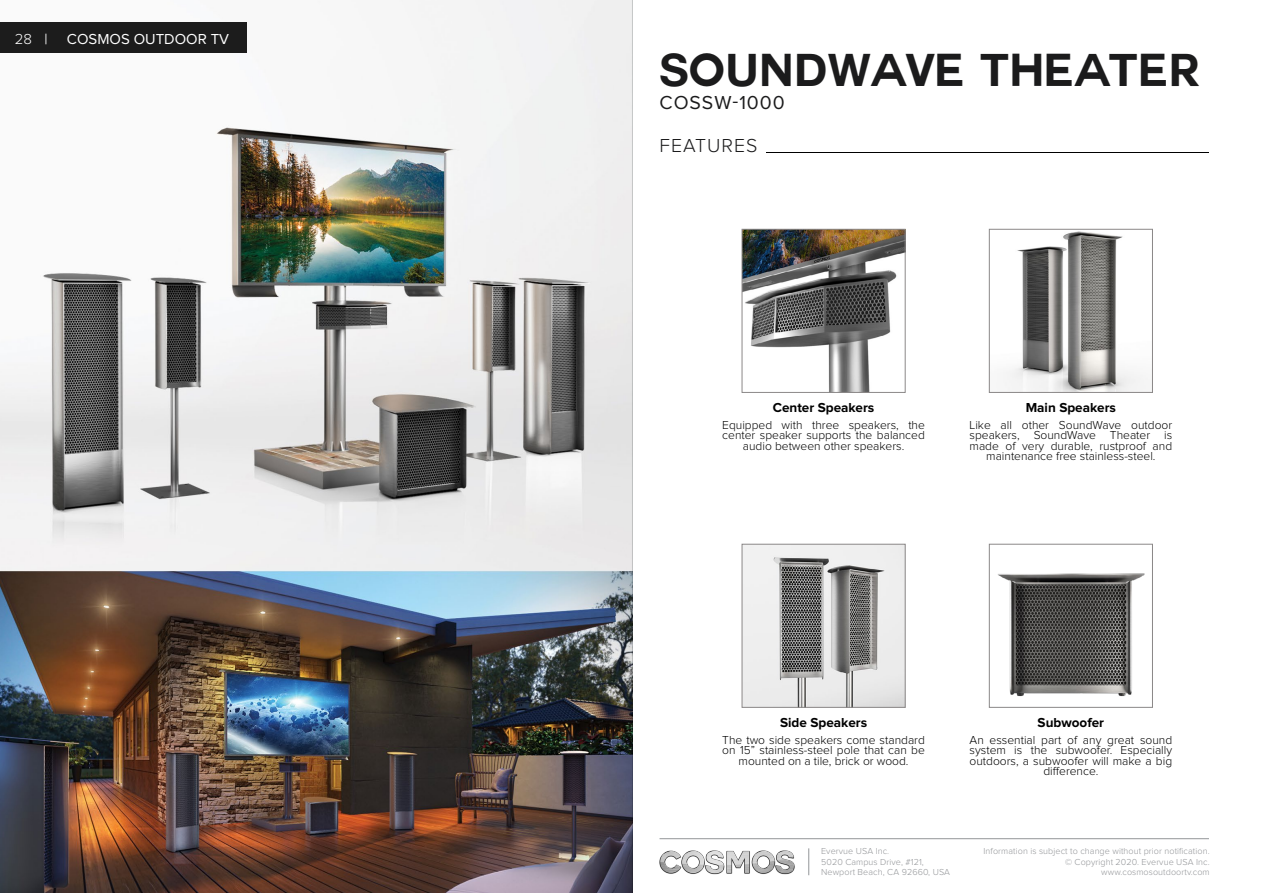
<style>
.page{position:relative;width:1263px;height:893px;background:#fff}
.page>*{position:absolute;margin:0;border:0;box-sizing:border-box;transform-origin:0 0}
.t1{font:700 45px "Couture";letter-spacing:.02em;color:#1b1b1c}
.t2{font:19.5px "Proxima Nova";letter-spacing:.05em;color:#1b1b1c}
.t3{font:300 19.5px "Proxima Nova";letter-spacing:.05em;color:#1b1b1c}
.t4{font:15px "Proxima Nova";color:#fff}
.t5{font:300 15px "Proxima Nova";color:#fff}
.t6{font:700 13.5px "Proxima Nova";color:#000}
.t7{font:300 12px/10.5px "Proxima Nova";color:#000;text-align:center}
.t8{font:300 9px/10.5px "Proxima Nova";letter-spacing:.01em;color:#939598;text-align:right}
</style>
<div class="page">
<img style="left:659px;top:850px;width:136px;height:24px">
<hr style="left:659px;top:838px;width:550px;height:1px;background:#939598">
<svg style="left:808px;top:848px;width:1px;height:27px"></svg>
<img style="left:0;top:0;width:632px;height:893px">
<div style="left:0;top:22px;width:247px;height:31px;background:#1c1c1c"></div>
<hr style="left:632px;top:0;width:1px;height:893px;background:#d3d5d5">
<hr style="left:766px;top:152px;width:443px;height:1px;background:#000">
<img style="left:744px;top:231px;width:159px;height:160px">
<div style="left:742px;top:229px;width:163px;height:164px;border:1px solid #8b8888"></div>
<img style="left:744px;top:546px;width:159px;height:159px">
<div style="left:742px;top:544px;width:163px;height:163px;border:1px solid #8b8888"></div>
<img style="left:1005px;top:231px;width:143px;height:160px">
<div style="left:989px;top:229px;width:163px;height:164px;border:1px solid #8b8888"></div>
<img style="left:997px;top:573px;width:148px;height:124px">
<div style="left:989px;top:544px;width:163px;height:163px;border:1px solid #8b8888"></div>
<p class="t5" style="left:15px;top:32px;width:19px">28</p>
<p class="t4" style="left:44px;top:32px;width:5px">|</p>
<p class="t4" style="left:67px;top:32px;width:164px">COSMOS OUTDOOR TV</p>
<h1 class="t1" style="left:659px;top:49px;width:543px">SOUNDWAVE THEATER</h1>
<h2 class="t2" style="left:659px;top:94px;width:127px">COSSW-1000</h2>
<h2 class="t3" style="left:659px;top:136px;width:99px">FEATURES</h2>
<p class="t6" style="left:773px;top:401px;width:103px">Center Speakers</p>
<p class="t7" style="left:722px;top:420px;width:204px">Equipped with three speakers, the center speaker supports the balanced audio between other speakers.</p>
<p class="t6" style="left:1026px;top:401px;width:92px">Main Speakers</p>
<p class="t7" style="left:969px;top:420px;width:204px">Like all other SoundWave outdoor speakers, SoundWave Theater is made of very durable, rustproof and maintenance free stainless-steel.</p>
<p class="t6" style="left:780px;top:716px;width:89px">Side Speakers</p>
<p class="t7" style="left:722px;top:735px;width:204px">The two side speakers come standard on 15” stainless-steel pole that can be mounted on a tile, brick or wood.</p>
<p class="t6" style="left:1038px;top:716px;width:68px">Subwoofer</p>
<p class="t7" style="left:969px;top:735px;width:204px">An essential part of any great sound system is the subwoofer. Especially outdoors, a subwoofer will make a big difference.</p>
<p class="t8" style="left:821px;top:846px;width:130px;text-align:left">Evervue USA Inc.<br>5020 Campus Drive, #121,<br>Newport Beach, CA 92660, USA</p>
<p class="t8" style="left:983px;top:846px;width:228px">Information is subject to change without prior notification. © Copyright 2020. Evervue USA Inc. www.cosmosoutdoortv.com</p>
</div>
